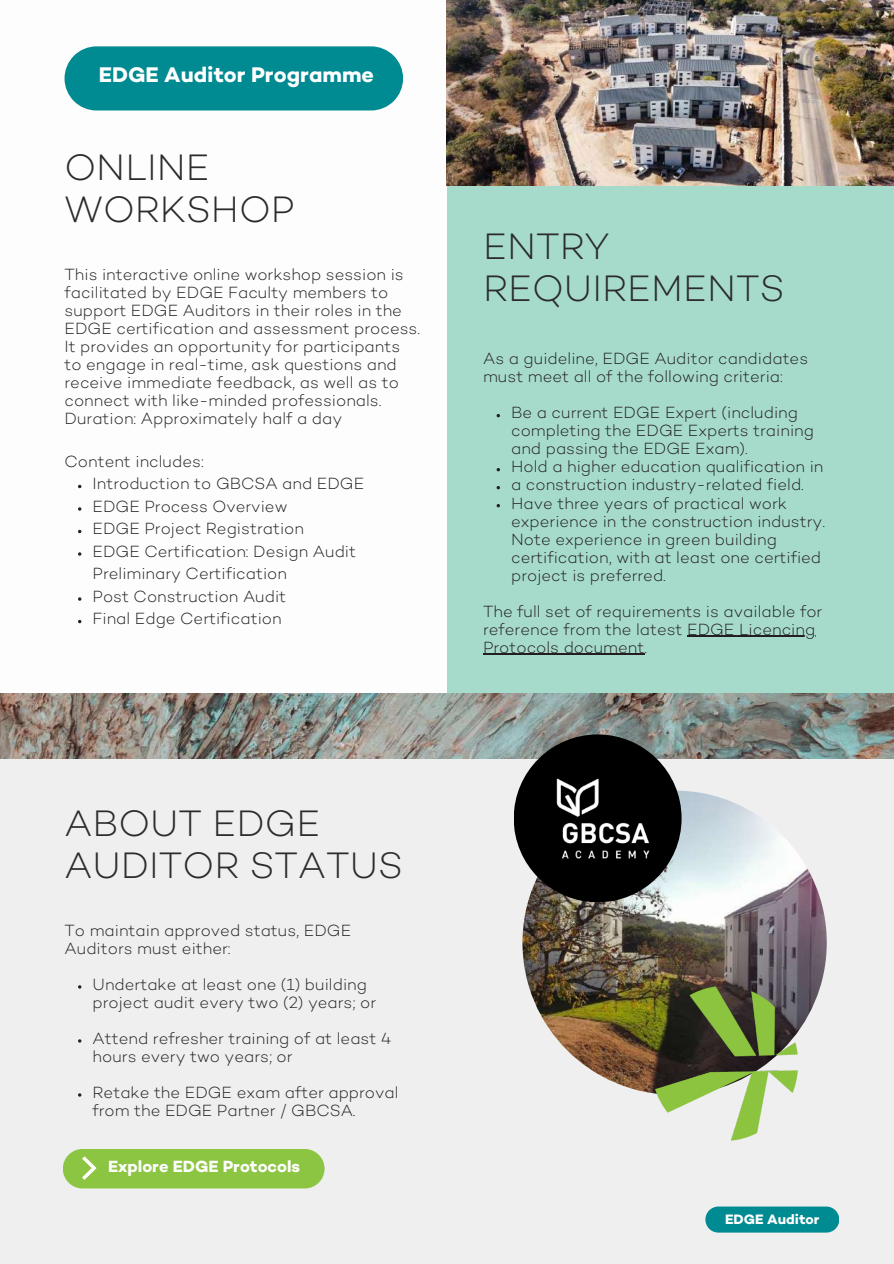
<style>
.page{position:relative;width:894px;height:1264px;background:#fff}
.page>*{position:absolute;margin:0;border:0;box-sizing:border-box;transform-origin:0 0}
.t1{font:300 37.5px/41.7px "Campton";color:#2b2b2b}
.t2{font:700 21.6px "Campton";color:#fff}
.t3{font:300 16.5px/18px "Campton";color:#231f20}
.t4{font:700 16.5px "Campton";color:#fdfdfd}
.t5{font:700 13.8px "Campton";color:#fff}
</style>
<div class="page">
<div style="left:446px;top:0;width:447px;height:706px;background:#a6dbcb"></div>
<div style="left:0;top:754px;width:893px;height:509px;background:#efefef"></div>
<svg style="left:705px;top:1206px;width:134px;height:26px;background:#0e9096"></svg>
<svg style="left:496px;top:414px;width:4px;height:3px"></svg>
<svg style="left:496px;top:468px;width:4px;height:3px"></svg>
<svg style="left:496px;top:486px;width:4px;height:3px"></svg>
<svg style="left:496px;top:504px;width:4px;height:3px"></svg>
<hr style="left:687px;top:635px;width:128px;height:2px;background:#231f20">
<hr style="left:483px;top:653px;width:161px;height:2px;background:#231f20">
<div style="left:63px;top:1148px;width:261px;height:40px;background:#8cc541;border-radius:20px"></div>
<svg style="left:82px;top:1156px;width:15px;height:23px"></svg>
<div style="left:64px;top:46px;width:339px;height:64px;background:#008a91"></div>
<img style="left:446px;top:0;width:447px;height:186px">
<img style="left:0;top:693px;width:893px;height:66px">
<img style="left:522px;top:790px;width:304px;height:304px;border-radius:50%">
<div style="left:513px;top:734px;width:168px;height:168px;background:#000;border-radius:50%"></div>
<img style="left:525px;top:760px;width:155px;height:116px">
<img style="left:651px;top:986px;width:146px;height:154px">
<h2 class="t2" style="left:99px;top:65px;width:276px">EDGE Auditor Programme</h2>
<h1 class="t1" style="left:64px;top:150px;width:232px">ONLINE<br>WORKSHOP</h1>
<p class="t3" style="left:64px;top:267px;width:357px">This interactive online workshop session is facilitated by EDGE Faculty members to support EDGE Auditors in their roles in the EDGE certification and assessment process.<br>It provides an opportunity for participants to engage in real-time, ask questions and receive immediate feedback, as well as to connect with like-minded professionals.<br>Duration: Approximately half a day</p>
<p class="t3" style="left:93px;top:451px;width:273px;line-height:22.5px;text-indent:-28px">Content includes:<br>Introduction to GBCSA and EDGE<br>EDGE Process Overview<br>EDGE Project Registration<br>EDGE Certification: Design Audit<br>Preliminary Certification<br>Post Construction Audit<br>Final Edge Certification</p>
<h1 class="t1" style="left:64px;top:806px;width:340px">ABOUT EDGE<br>AUDITOR STATUS</h1>
<p class="t3" style="left:64px;top:922px;width:288px">To maintain approved status, EDGE<br>Auditors must either:</p>
<p class="t3" style="left:93px;top:976px;width:285px">Undertake at least one (1) building project audit every two (2) years; or</p>
<p class="t3" style="left:93px;top:1030px;width:300px">Attend refresher training of at least 4 hours every two years; or</p>
<p class="t3" style="left:93px;top:1084px;width:307px">Retake the EDGE exam after approval from the EDGE Partner / GBCSA.</p>
<p class="t4" style="left:108px;top:1159px;width:193px">Explore EDGE Protocols</p>
<h1 class="t1" style="left:483px;top:229px;width:303px">ENTRY<br>REQUIREMENTS</h1>
<p class="t3" style="left:483px;top:351px;width:326px">As a guideline, EDGE Auditor candidates must meet all of the following criteria:</p>
<p class="t3" style="left:511px;top:405px;width:315px">Be a current EDGE Expert (including completing the EDGE Experts training and passing the EDGE Exam).<br>Hold a higher education qualification in a construction industry-related field.<br>Have three years of practical work experience in the construction industry.<br>Note experience in green building certification, with at least one certified project is preferred.</p>
<p class="t3" style="left:483px;top:603px;width:341px">The full set of requirements is available for reference from the latest EDGE Licencing<br>Protocols document.</p>
<p class="t5" style="left:725px;top:1213px;width:96px">EDGE Auditor</p>
</div>
